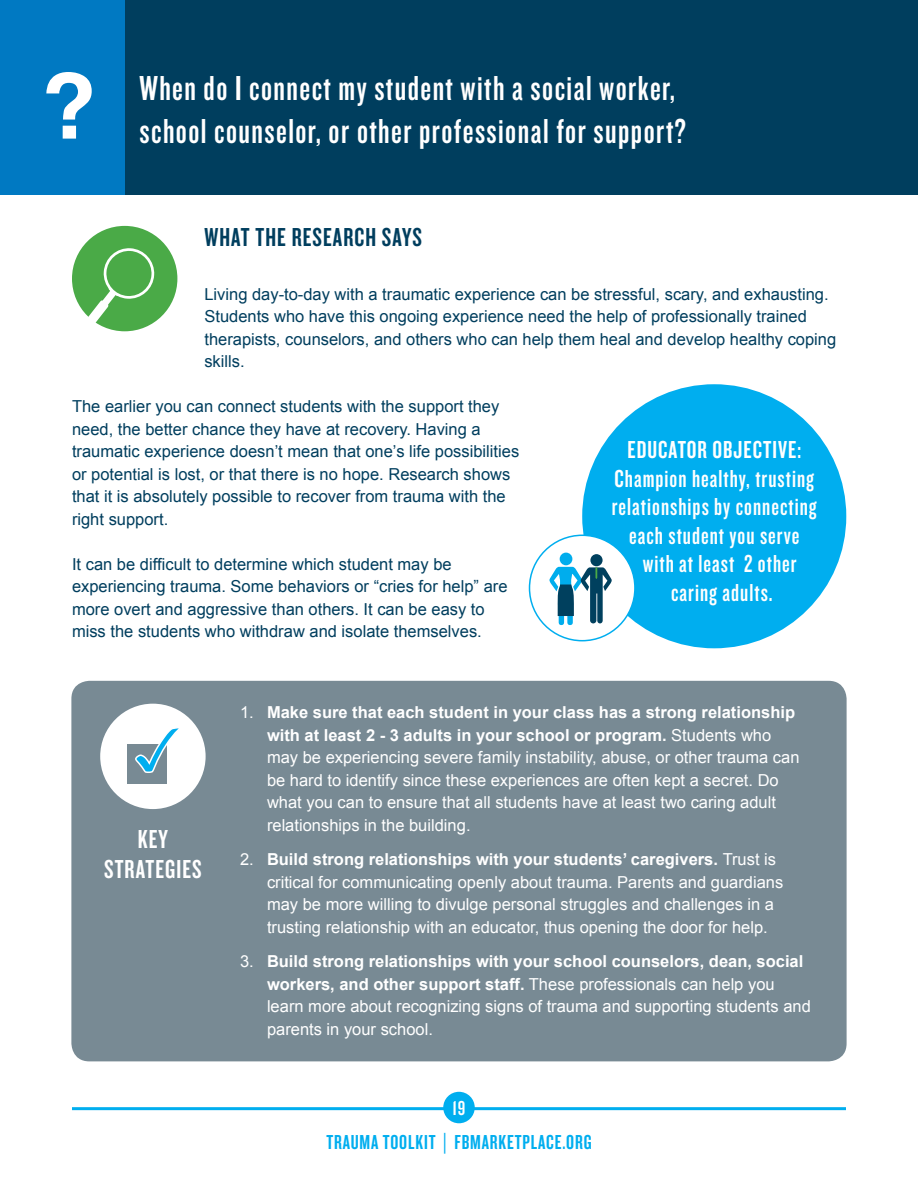
<style>
.page{position:relative;width:918px;height:1188px;background:#fff}
.page>*{position:absolute;margin:0;border:0;box-sizing:border-box;transform-origin:0 0}
.t1{font:36px "Knockout 48 Featherweight";letter-spacing:.04em;color:#fff}
.t2{font:27px "Knockout 48 Featherweight";letter-spacing:.04em;color:#003e5e}
.t3{font:27px "Knockout 48 Featherweight";letter-spacing:.04em;color:#fff}
.t4{font:25.5px/28.5px "Knockout 48 Featherweight";letter-spacing:.04em;color:#fff;text-align:center}
.t5{font:21px "Knockout 48 Featherweight";letter-spacing:.04em;color:#00aeef}
.t6{font:21px "Knockout 48 Featherweight";color:#fff}
.t7{font:16.5px/22.5px "Arial";color:#fff}
.t8{font:16.5px/22.5px "Arial";color:#003e5e}
.s1{font-weight:700}
.s2{font-size:26.25px}
</style>
<div class="page">
<hr style="left:72px;top:1107px;width:774px;height:3px;background:#00aeef">
<div style="left:443px;top:1092px;width:32px;height:31px;background:#00aeef;border-radius:50%"></div>
<div style="left:0;top:0;width:918px;height:194px;background:#003e5e"></div>
<div style="left:72px;top:226px;width:105px;height:105px;background:#4aaa47;border-radius:50%"></div>
<svg style="left:72px;top:248px;width:84px;height:84px"></svg>
<div style="left:582px;top:384px;width:264px;height:264px;background:#00aeef;border-radius:50%"></div>
<div style="left:530px;top:535px;width:105px;height:106px;background:#fff;border-radius:50%"></div>
<div style="left:529px;top:535px;width:107px;height:106px;border:2px solid #00aeef;border-radius:50%"></div>
<div style="left:560px;top:553px;width:12px;height:12px;background:#00aded;border-radius:50%"></div>
<div style="left:590px;top:554px;width:13px;height:12px;background:#00405e;border-radius:50%"></div>
<svg style="left:549px;top:567px;width:63px;height:58px"></svg>
<div style="left:71px;top:681px;width:776px;height:380px;background:#788a94;border-radius:18px"></div>
<div style="left:100px;top:704px;width:106px;height:105px;background:#fff;border-radius:50%"></div>
<div style="left:128px;top:745px;width:39px;height:39px;background:#788a94"></div>
<svg style="left:134px;top:728px;width:45px;height:45px"></svg>
<div style="left:0;top:0;width:125px;height:194px;background:#0079c2"></div>
<svg style="left:46px;top:72px;width:46px;height:67px"></svg>
<p class="t1" style="left:140px;top:66px;width:537px">When do I connect my student with a social worker,</p>
<p class="t1" style="left:140px;top:109px;width:548px">school counselor, or other professional for support?</p>
<p class="t2" style="left:204px;top:221px;width:219px">WHAT THE RESEARCH SAYS</p>
<p class="t8" style="left:204px;top:283px;width:633px">Living day-to-day with a traumatic experience can be stressful, scary, and exhausting.<br>Students who have this ongoing experience need the help of professionally trained therapists, counselors, and others who can help them heal and develop healthy coping skills.</p>
<p class="t8" style="left:72px;top:396px;width:449px">The earlier you can connect students with the support they need, the better chance they have at recovery. Having a traumatic experience doesn’t mean that one’s life possibilities or potential is lost, or that there is no hope. Research shows that it is absolutely possible to recover from trauma with the right support.</p>
<p class="t8" style="left:72px;top:553px;width:437px">It can be difficult to determine which student may be experiencing trauma. Some behaviors or “cries for help” are more overt and aggressive than others. It can be easy to miss the students who withdraw and isolate themselves.</p>
<p class="t4" style="left:628px;top:435px;width:175px">EDUCATOR OBJECTIVE:</p>
<p class="t4" style="left:612px;top:463px;width:206px">Champion healthy, trusting relationships by connecting each student you serve</p>
<p class="t4" style="left:643px;top:549px;width:155px">with at least 2 other</p>
<p class="t4" style="left:671px;top:577px;width:103px">caring adults.</p>
<p class="t3" style="left:138px;top:822px;width:32px">KEY</p>
<p class="t3" style="left:104px;top:852px;width:99px">STRATEGIES</p>
<p class="t7" style="left:267px;top:701px;width:534px;text-indent:-27px">1. <span class="s1">Make sure that each student in your class has a strong relationship with at least 2 - 3 adults in your school or program.</span> Students who may be experiencing severe family instability, abuse, or other trauma can be hard to identify since these experiences are often kept a secret. Do what you can to ensure that all students have at least two caring adult relationships in the building.</p>
<p class="t7" style="left:267px;top:848px;width:518px;text-indent:-27px">2. <span class="s1">Build strong relationships with your students’ caregivers.</span> Trust is critical for communicating openly about trauma. Parents and guardians may be more willing to divulge personal struggles and challenges in a trusting relationship with an educator, thus opening the door for help.</p>
<p class="t7" style="left:267px;top:950px;width:545px;text-indent:-27px">3. <span class="s1">Build strong relationships with your school counselors, dean, social workers, and other support staff.</span> These professionals can help you learn more about recognizing signs of trauma and supporting students and parents in your school.</p>
<p class="t6" style="left:453px;top:1095px;width:14px">19</p>
<p class="t5" style="left:326px;top:1130px;width:267px">TRAUMA TOOLKIT <span class="s2">|</span> FBMARKETPLACE.ORG</p>
</div>
